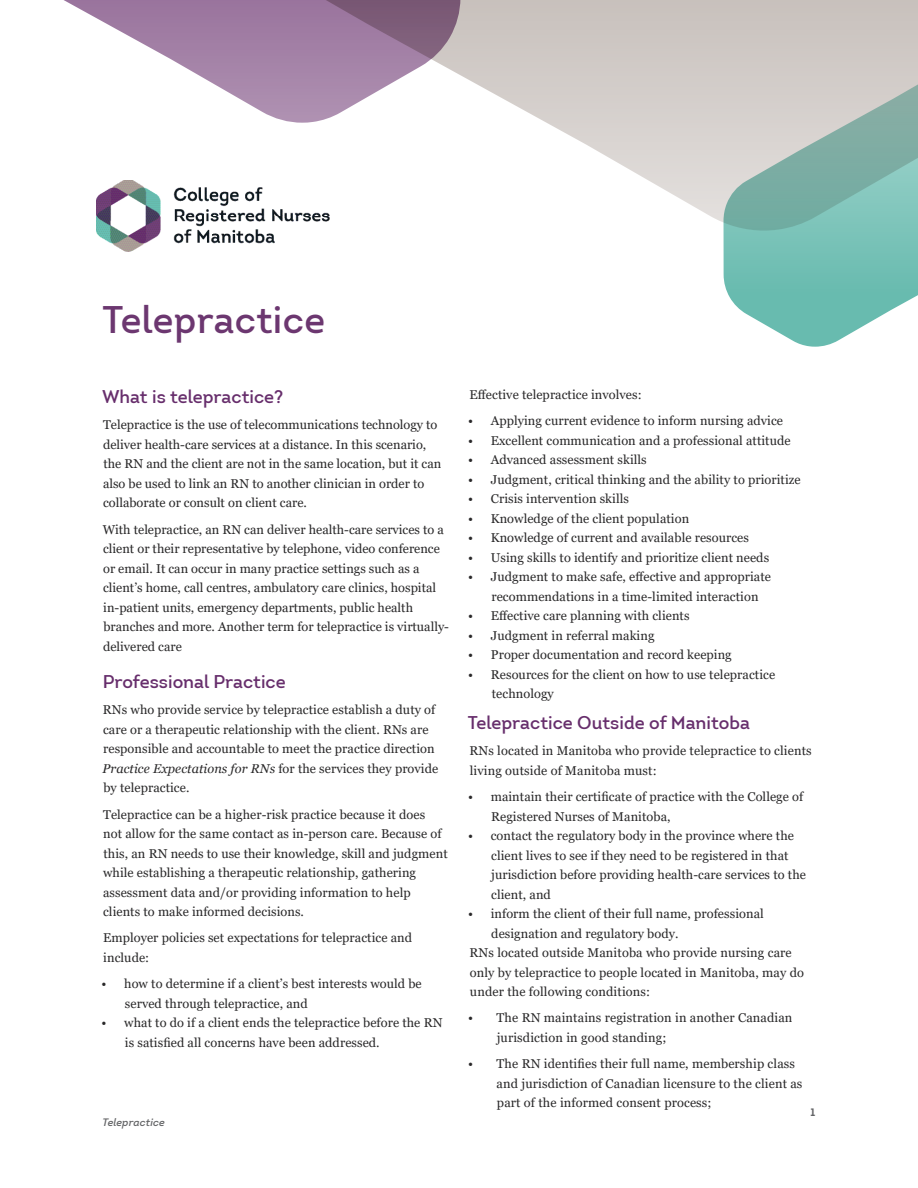
<style>
.page{position:relative;width:918px;height:1188px;background:#fff}
.page>*{position:absolute;margin:0;border:0;box-sizing:border-box;transform-origin:0 0}
.t1{font:37.5px "Intro";letter-spacing:.01em;color:#6c3770}
.t2{font:18px "Intro";color:#672e6c}
.t3{font:12.75px/19.5px "Georgia";letter-spacing:.005em;color:#292829}
.t4{font:italic 10.5px "Intro";letter-spacing:.01em;color:#636466}
.t5{font:700 10.5px "Intro";color:#636466}
.s1{font-style:italic}
</style>
<div class="page">
<img style="left:96px;top:180px;width:179px;height:71px">
<svg style="left:191px;top:0;width:727px;height:231px"></svg>
<svg style="left:64px;top:0;width:397px;height:123px"></svg>
<svg style="left:723px;top:62px;width:195px;height:285px;background:#9dc5be"></svg>
<h1 class="t1" style="left:102px;top:297px;width:224px">Telepractice</h1>
<h2 class="t2" style="left:102px;top:385px;width:183px">What is telepractice?</h2>
<p class="t3" style="left:103px;top:415px;width:340px">Telepractice is the use of telecommunications technology to deliver health-care services at a distance. In this scenario, the RN and the client are not in the same location, but it can also be used to link an RN to another clinician in order to collaborate or consult on client care.</p>
<p class="t3" style="left:103px;top:520px;width:348px">With telepractice, an RN can deliver health-care services to a client or their representative by telephone, video conference or email. It can occur in many practice settings such as a client’s home, call centres, ambulatory care clinics, hospital in-patient units, emergency departments, public health branches and more. Another term for telepractice is virtually&shy;delivered care</p>
<h2 class="t2" style="left:103px;top:670px;width:184px">Professional Practice</h2>
<p class="t3" style="left:103px;top:700px;width:337px">RNs who provide service by telepractice establish a duty of care or a therapeutic relationship with the client. RNs are responsible and accountable to meet the practice direction <span class="s1">Practice Expectations for RNs</span> for the services they provide by telepractice.</p>
<p class="t3" style="left:103px;top:805px;width:346px">Telepractice can be a higher-risk practice because it does<br>not allow for the same contact as in-person care. Because of this, an RN needs to use their knowledge, skill and judgment while establishing a therapeutic relationship, gathering assessment data and/or providing information to help clients to make informed decisions.</p>
<p class="t3" style="left:103px;top:928px;width:311px">Employer policies set expectations for telepractice and include:</p>
<p class="t3" style="left:125px;top:974px;width:298px;text-indent:-23px">• how to determine if a client’s best interests would be served through telepractice, and</p>
<p class="t3" style="left:125px;top:1013px;width:319px;text-indent:-23px">• what to do if a client ends the telepractice before the RN is satisfied all concerns have been addressed.</p>
<p class="t4" style="left:103px;top:1116px;width:64px">Telepractice</p>
<p class="t3" style="left:470px;top:385px;width:174px">Effective telepractice involves:</p>
<p class="t3" style="left:468px;top:412px;width:316px">• Applying current evidence to inform nursing advice</p>
<p class="t3" style="left:468px;top:431px;width:324px">• Excellent communication and a professional attitude</p>
<p class="t3" style="left:468px;top:451px;width:180px">• Advanced assessment skills</p>
<p class="t3" style="left:468px;top:470px;width:334px">• Judgment, critical thinking and the ability to prioritize</p>
<p class="t3" style="left:468px;top:490px;width:162px">• Crisis intervention skills</p>
<p class="t3" style="left:468px;top:509px;width:223px">• Knowledge of the client population</p>
<p class="t3" style="left:468px;top:529px;width:282px">• Knowledge of current and available resources</p>
<p class="t3" style="left:468px;top:548px;width:302px">• Using skills to identify and prioritize client needs</p>
<p class="t3" style="left:491px;top:567px;width:281px;text-indent:-23px">• Judgment to make safe, effective and appropriate recommendations in a time-limited interaction</p>
<p class="t3" style="left:468px;top:606px;width:223px">• Effective care planning with clients</p>
<p class="t3" style="left:468px;top:626px;width:188px">• Judgment in referral making</p>
<p class="t3" style="left:468px;top:645px;width:265px">• Proper documentation and record keeping</p>
<p class="t3" style="left:492px;top:665px;width:285px;text-indent:-23px">• Resources for the client on how to use telepractice technology</p>
<h2 class="t2" style="left:468px;top:712px;width:283px">Telepractice Outside of Manitoba</h2>
<p class="t3" style="left:470px;top:742px;width:344px">RNs located in Manitoba who provide telepractice to clients living outside of Manitoba must:</p>
<p class="t3" style="left:491px;top:787px;width:314px;text-indent:-23px">• maintain their certificate of practice with the College of<br>Registered Nurses of Manitoba,</p>
<p class="t3" style="left:491px;top:826px;width:316px;text-indent:-23px">• contact the regulatory body in the province where the client lives to see if they need to be registered in that jurisdiction before providing health-care services to the client, and</p>
<p class="t3" style="left:468px;top:904px;width:297px">• inform the client of their full name, professional</p>
<p class="t3" style="left:491px;top:924px;width:189px">designation and regulatory body.</p>
<p class="t3" style="left:470px;top:943px;width:324px">RNs located outside Manitoba who provide nursing care</p>
<p class="t3" style="left:470px;top:963px;width:336px">only by telepractice to people located in Manitoba, may do</p>
<p class="t3" style="left:470px;top:982px;width:182px">under the following conditions:</p>
<p class="t3" style="left:497px;top:1009px;width:297px;text-indent:-29px">• The RN maintains registration in another Canadian jurisdiction in good standing;</p>
<p class="t3" style="left:497px;top:1054px;width:307px;text-indent:-28px">• The RN identifies their full name, membership class and jurisdiction of Canadian licensure to the client as part of the informed consent process;</p>
<p class="t5" style="left:811px;top:1106px;width:6px">1</p>
</div>
